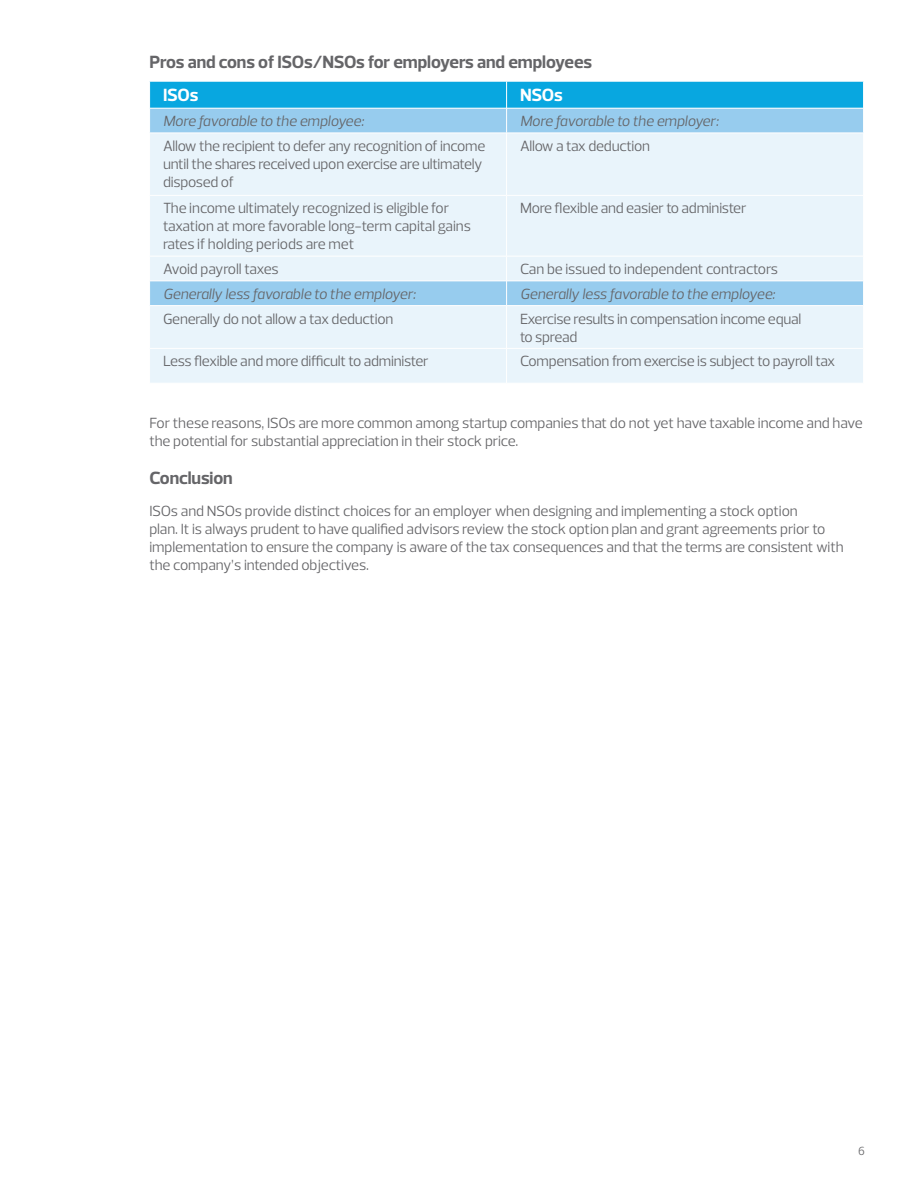
<style>
.page{position:relative;width:918px;height:1188px;background:#fff}
.page>*{position:absolute;margin:0;border:0;box-sizing:border-box;transform-origin:0 0}
.t1{font:700 18px "Prelo";letter-spacing:-.005em;color:#656568}
.t2{font:700 18px "Prelo";letter-spacing:-.02em;color:#fff}
.t3{font:15px/18px "Prelo";letter-spacing:-.015em;color:#656568}
.t4{font:italic 15px "Prelo";letter-spacing:-.005em;color:#656568}
.t5{font:12px "Prelo";color:#656568}
</style>
<div class="page">
<svg style="left:150px;top:134px;width:713px;height:249px;background:#e1f0f9"></svg>
<hr style="left:506px;top:133px;width:1px;height:62px;background:#fff">
<svg style="left:149px;top:81px;width:715px;height:52px;background:#52bbe7"></svg>
<hr style="left:150px;top:108px;width:357px;height:1px;background:#fff">
<hr style="left:507px;top:108px;width:356px;height:1px;background:#fff">
<hr style="left:149px;top:195px;width:358px;height:1px;background:#fff">
<hr style="left:149px;top:305px;width:358px;height:1px;background:#fff">
<hr style="left:149px;top:348px;width:358px;height:1px;background:#fff">
<hr style="left:507px;top:195px;width:357px;height:1px;background:#fff">
<hr style="left:506px;top:196px;width:1px;height:60px;background:#fff">
<hr style="left:507px;top:305px;width:357px;height:1px;background:#fff">
<hr style="left:506px;top:306px;width:1px;height:42px;background:#fff">
<hr style="left:507px;top:348px;width:357px;height:1px;background:#fff">
<hr style="left:506px;top:349px;width:1px;height:34px;background:#fff">
<hr style="left:149px;top:256px;width:358px;height:1px;background:#fff">
<hr style="left:149px;top:281px;width:358px;height:1px;background:#fff">
<hr style="left:507px;top:256px;width:357px;height:1px;background:#fff">
<svg style="left:506px;top:257px;width:1px;height:48px"></svg>
<hr style="left:507px;top:281px;width:357px;height:1px;background:#fff">
<p class="t1" style="left:149px;top:51px;width:444px">Pros and cons of ISOs/NSOs for employers and employees</p>
<p class="t2" style="left:163px;top:85px;width:37px">ISOs</p>
<p class="t2" style="left:520px;top:85px;width:44px">NSOs</p>
<p class="t4" style="left:163px;top:113px;width:202px">More favorable to the employee:</p>
<p class="t4" style="left:520px;top:113px;width:200px">More favorable to the employer:</p>
<p class="t3" style="left:163px;top:137px;width:324px">Allow the recipient to defer any recognition of income until the shares received upon exercise are ultimately disposed of</p>
<p class="t3" style="left:520px;top:137px;width:132px">Allow a tax deduction</p>
<p class="t3" style="left:163px;top:199px;width:309px">The income ultimately recognized is eligible for taxation at more favorable long-term capital gains rates if holding periods are met</p>
<p class="t3" style="left:520px;top:199px;width:228px">More flexible and easier to administer</p>
<p class="t3" style="left:163px;top:260px;width:117px">Avoid payroll taxes</p>
<p class="t3" style="left:520px;top:260px;width:259px">Can be issued to independent contractors</p>
<p class="t4" style="left:163px;top:285px;width:254px">Generally less favorable to the employer:</p>
<p class="t4" style="left:520px;top:285px;width:257px">Generally less favorable to the employee:</p>
<p class="t3" style="left:163px;top:309px;width:232px">Generally do not allow a tax deduction</p>
<p class="t3" style="left:520px;top:309px;width:283px">Exercise results in compensation income equal to spread</p>
<p class="t3" style="left:163px;top:352px;width:267px">Less flexible and more difficult to administer</p>
<p class="t3" style="left:520px;top:352px;width:317px">Compensation from exercise is subject to payroll tax</p>
<p class="t3" style="left:149px;top:414px;width:715px">For these reasons, ISOs are more common among startup companies that do not yet have taxable income and have the potential for substantial appreciation in their stock price.</p>
<p class="t1" style="left:149px;top:468px;width:85px">Conclusion</p>
<p class="t3" style="left:149px;top:501px;width:696px">ISOs and NSOs provide distinct choices for an employer when designing and implementing a stock option<br>plan. It is always prudent to have qualified advisors review the stock option plan and grant agreements prior to implementation to ensure the company is aware of the tax consequences and that the terms are consistent with the company’s intended objectives.</p>
<p class="t5" style="left:858px;top:1144px;width:8px">6</p>
</div>
